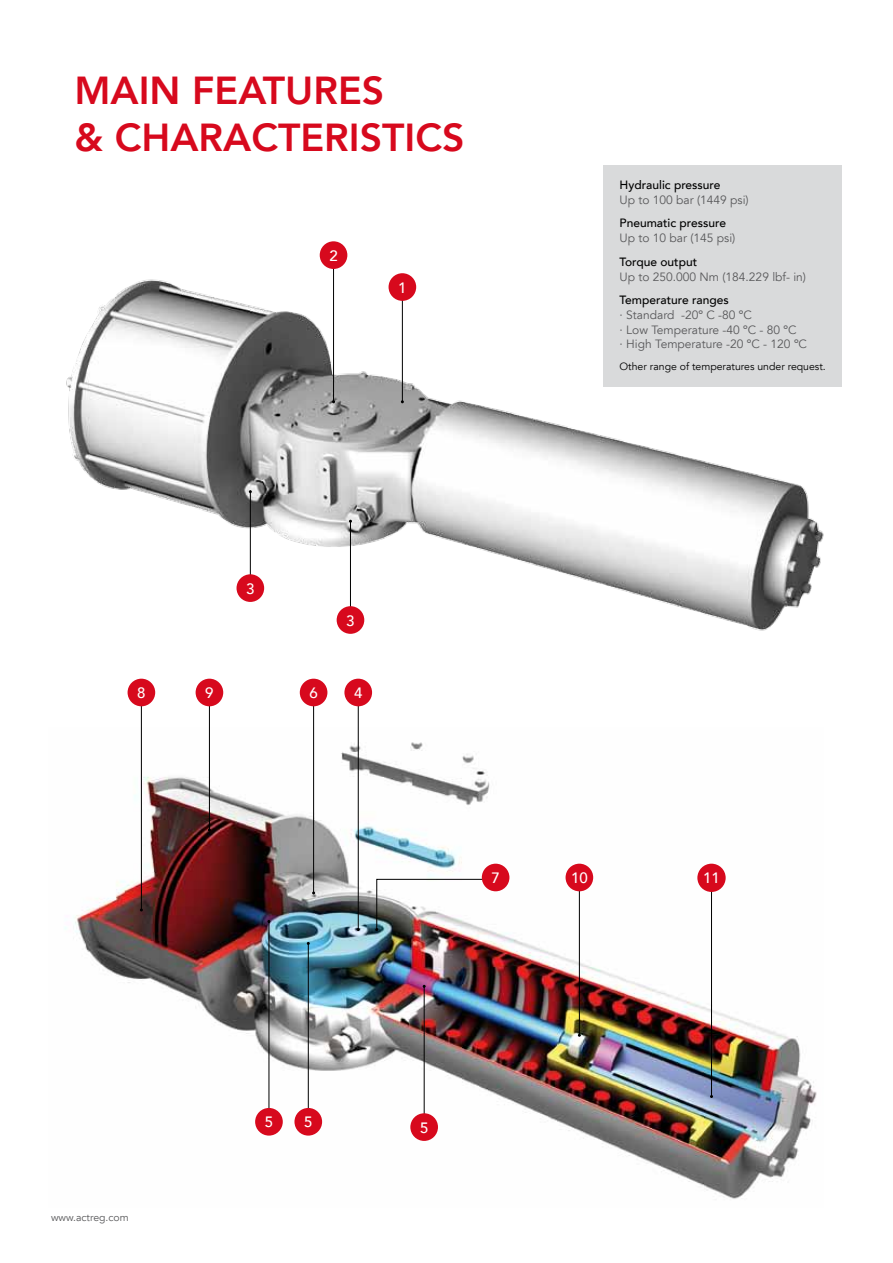
<style>
.page{position:relative;width:893px;height:1263px;background:#fff}
.page>*{position:absolute;margin:0;border:0;box-sizing:border-box;transform-origin:0 0}
.t1{font:800 39px/46.8px "Avenir LT";color:#d7091d}
.t2{font:500 15px "Avenir LT";color:#fff}
.t3{font:12px/14.4px "Avenir LT";color:#58585a}
.t4{font:500 12px "Avenir LT";color:#000}
.t5{font:10.5px "Avenir LT";color:#000}
.t6{font:10.5px "Avenir LT";color:#58585a}
</style>
<div class="page">
<img style="left:65px;top:727px;width:752px;height:472px">
<hr style="left:358px;top:702px;width:1px;height:227px;background:#000">
<div style="left:344px;top:679px;width:28px;height:27px;background:#d7091d;border-radius:50%"></div>
<hr style="left:313px;top:702px;width:1px;height:191px;background:#000">
<div style="left:300px;top:679px;width:27px;height:27px;background:#d7091d;border-radius:50%"></div>
<hr style="left:141px;top:702px;width:1px;height:208px;background:#000">
<div style="left:128px;top:679px;width:27px;height:27px;background:#d7091d;border-radius:50%"></div>
<hr style="left:209px;top:702px;width:1px;height:128px;background:#000">
<div style="left:196px;top:679px;width:27px;height:27px;background:#d7091d;border-radius:50%"></div>
<hr style="left:579px;top:871px;width:1px;height:164px;background:#000">
<div style="left:566px;top:864px;width:27px;height:27px;background:#d7091d;border-radius:50%"></div>
<hr style="left:711px;top:873px;width:1px;height:223px;background:#000">
<div style="left:697px;top:864px;width:29px;height:28px;background:#d7091d;border-radius:50%"></div>
<hr style="left:269px;top:921px;width:1px;height:194px;background:#000">
<div style="left:255px;top:1108px;width:28px;height:27px;background:#d7091d;border-radius:50%"></div>
<hr style="left:308px;top:943px;width:1px;height:167px;background:#000">
<div style="left:294px;top:1108px;width:28px;height:27px;background:#d7091d;border-radius:50%"></div>
<hr style="left:424px;top:986px;width:1px;height:135px;background:#000">
<div style="left:410px;top:1113px;width:28px;height:28px;background:#d7091d;border-radius:50%"></div>
<img style="left:375px;top:878px;width:117px;height:53px">
<div style="left:482px;top:864px;width:27px;height:27px;background:#d7091d;border-radius:50%"></div>
<img style="left:66px;top:272px;width:758px;height:362px">
<hr style="left:402px;top:299px;width:1px;height:103px;background:#000">
<hr style="left:350px;top:521px;width:1px;height:97px;background:#000">
<hr style="left:250px;top:492px;width:1px;height:96px;background:#000">
<hr style="left:333px;top:263px;width:1px;height:139px;background:#000">
<div style="left:320px;top:241px;width:27px;height:28px;background:#d7091d;border-radius:50%"></div>
<div style="left:389px;top:273px;width:27px;height:28px;background:#d7091d;border-radius:50%"></div>
<div style="left:237px;top:574px;width:27px;height:28px;background:#d7091d;border-radius:50%"></div>
<div style="left:337px;top:606px;width:27px;height:28px;background:#d7091d;border-radius:50%"></div>
<div style="left:604px;top:166px;width:238px;height:221px;background:#d9dadb"></div>
<h1 class="t1" style="left:74px;top:67px;width:392px">MAIN FEATURES<br>&amp; CHARACTERISTICS</h1>
<p class="t2" style="left:329px;top:247px;width:10px">2</p>
<p class="t2" style="left:398px;top:279px;width:10px">1</p>
<p class="t4" style="left:620px;top:178px;width:102px">Hydraulic pressure</p>
<p class="t3" style="left:620px;top:193px;width:131px">Up to 100 bar (1449 psi)</p>
<p class="t4" style="left:620px;top:216px;width:108px">Pneumatic pressure</p>
<p class="t3" style="left:620px;top:231px;width:117px">Up to 10 bar (145 psi)</p>
<p class="t4" style="left:620px;top:255px;width:79px">Torque output</p>
<p class="t3" style="left:620px;top:270px;width:188px">Up to 250.000 Nm (184.229 lbf- in)</p>
<p class="t4" style="left:620px;top:293px;width:111px">Temperature ranges</p>
<p class="t3" style="left:620px;top:308px;width:189px">· Standard -20º C -80 ºC<br>· Low Temperature -40 ºC - 80 ºC<br>· High Temperature -20 ºC - 120 ºC</p>
<p class="t5" style="left:620px;top:360px;width:208px">Other range of temperatures under request.</p>
<p class="t2" style="left:246px;top:580px;width:10px">3</p>
<p class="t2" style="left:346px;top:612px;width:10px">3</p>
<p class="t2" style="left:137px;top:684px;width:10px">8</p>
<p class="t2" style="left:205px;top:684px;width:10px">9</p>
<p class="t2" style="left:309px;top:684px;width:10px">6</p>
<p class="t2" style="left:354px;top:684px;width:10px">4</p>
<p class="t2" style="left:491px;top:869px;width:10px">7</p>
<p class="t2" style="left:571px;top:869px;width:18px">10</p>
<p class="t2" style="left:703px;top:870px;width:18px">11</p>
<p class="t6" style="left:51px;top:1211px;width:79px">www.actreg.com</p>
<p class="t2" style="left:265px;top:1113px;width:10px">5</p>
<p class="t2" style="left:304px;top:1113px;width:10px">5</p>
<p class="t2" style="left:420px;top:1119px;width:10px">5</p>
</div>
